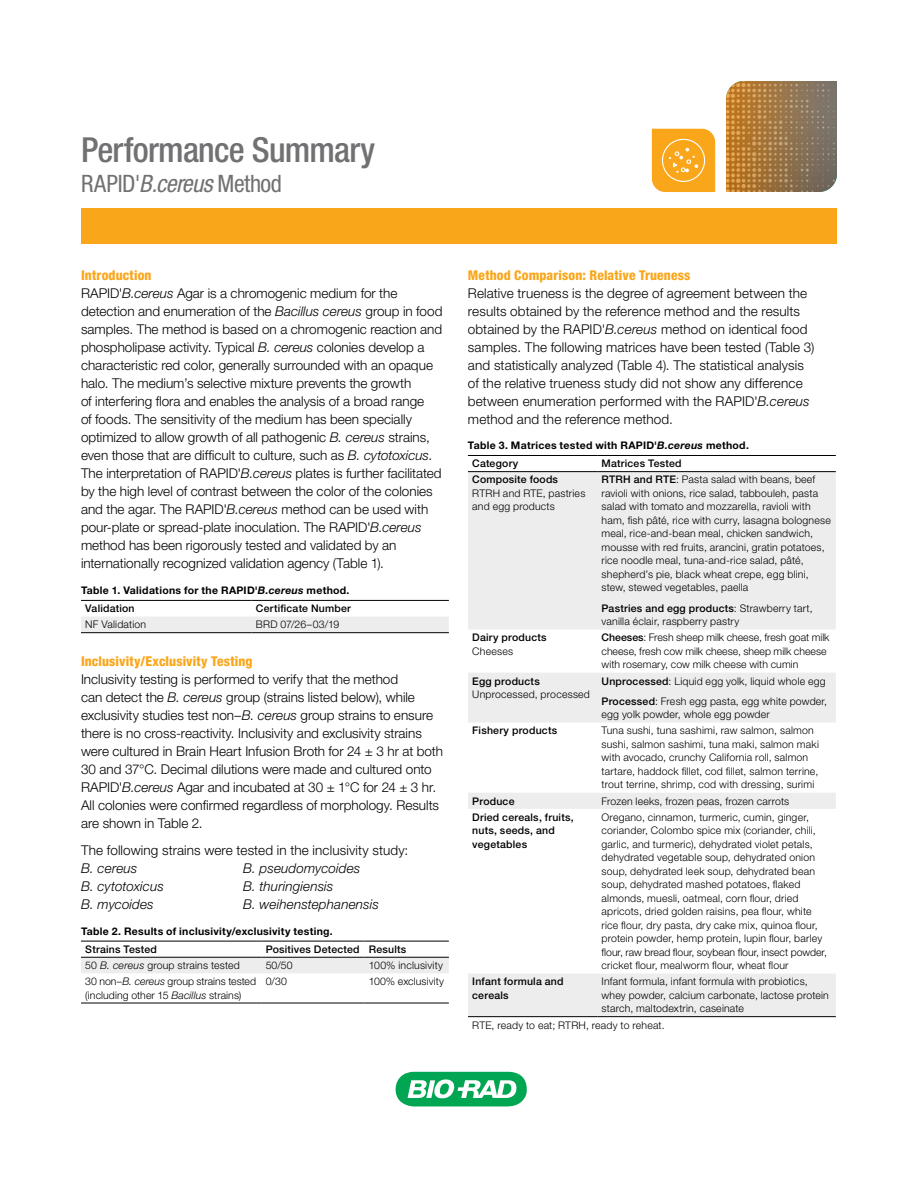
<style>
.page{position:relative;width:918px;height:1188px;background:#fff}
.page>*{position:absolute;margin:0;border:0;box-sizing:border-box;transform-origin:0 0}
.t1{font:500 condensed 34.5px "Helvetica Neue LT Std";letter-spacing:-.02em;color:#717073}
.t2{font:condensed 24px "Helvetica Neue LT Std";letter-spacing:-.015em;color:#717073}
.t3{font:300 13.5px/18px "Helvetica Neue LT Std";color:#000}
.t4{font:italic 300 13.5px "Helvetica Neue LT Std";letter-spacing:.01em;color:#000}
.t5{font:800 condensed 13.5px "Helvetica Neue LT Std";letter-spacing:.01em;color:#faa61a}
.t6{font:300 10.5px/13.5px "Helvetica Neue LT Std";letter-spacing:.02em;color:#000}
.t7{font:500 10.5px/13.5px "Helvetica Neue LT Std";letter-spacing:.02em;color:#000}
.t8{font:300 10.5px/13.5px "Helvetica Neue LT Std";color:#000}
.t9{font:700 10.5px/18.3px "Helvetica Neue LT Std";letter-spacing:.025em;color:#000}
.s1{font-style:italic}
.s2{font-weight:800;font-stretch:condensed;color:#faa61a}
.s3{font-weight:500}
</style>
<div class="page">
<svg style="left:395px;top:1072px;width:132px;height:35px"></svg>
<div style="left:81px;top:208px;width:756px;height:36px;background:#faa61a"></div>
<img style="left:726px;top:81px;width:111px;height:111px">
<svg style="left:652px;top:129px;width:63px;height:63px;background:#faab29"></svg>
<div style="left:662px;top:139px;width:43px;height:43px;border:1px solid #fff;border-radius:50%"></div>
<div style="left:81px;top:617px;width:368px;height:15px;background:#ededee"></div>
<hr style="left:81px;top:600px;width:171px;height:1px;background:#000">
<hr style="left:252px;top:600px;width:197px;height:1px;background:#000">
<hr style="left:81px;top:632px;width:171px;height:1px;background:#000">
<hr style="left:252px;top:632px;width:197px;height:1px;background:#000">
<div style="left:81px;top:958px;width:368px;height:15px;background:#ededee"></div>
<hr style="left:81px;top:941px;width:180px;height:1px;background:#000">
<hr style="left:261px;top:941px;width:104px;height:1px;background:#000">
<hr style="left:364px;top:941px;width:85px;height:1px;background:#000">
<hr style="left:81px;top:1003px;width:180px;height:1px;background:#000">
<hr style="left:261px;top:1003px;width:104px;height:1px;background:#000">
<hr style="left:364px;top:1003px;width:85px;height:1px;background:#000">
<hr style="left:81px;top:957px;width:180px;height:1px;background:#000">
<hr style="left:261px;top:957px;width:104px;height:1px;background:#000">
<hr style="left:364px;top:957px;width:85px;height:1px;background:#000">
<svg style="left:468px;top:472px;width:368px;height:544px"></svg>
<hr style="left:468px;top:455px;width:129px;height:1px;background:#000">
<hr style="left:597px;top:455px;width:239px;height:1px;background:#000">
<hr style="left:468px;top:1016px;width:129px;height:1px;background:#000">
<hr style="left:597px;top:1016px;width:239px;height:1px;background:#000">
<hr style="left:468px;top:471px;width:129px;height:1px;background:#000">
<hr style="left:597px;top:471px;width:239px;height:1px;background:#000">
<h1 class="t1" style="left:81px;top:129px;width:296px">Performance Summary</h1>
<h2 class="t2" style="left:81px;top:170px;width:202px">RAPID'<span class="s1">B.cereus</span> Method</h2>
<p class="t3" style="left:81px;top:266px;width:363px"><span class="s2">Introduction<br></span>RAPID'<span class="s1">B.cereus</span> Agar is a chromogenic medium for the detection and enumeration of the <span class="s1">Bacillus cereus</span> group in food samples. The method is based on a chromogenic reaction and phospholipase activity. Typical <span class="s1">B. cereus</span> colonies develop a characteristic red color, generally surrounded with an opaque halo. The medium’s selective mixture prevents the growth<br>of interfering flora and enables the analysis of a broad range<br>of foods. The sensitivity of the medium has been specially optimized to allow growth of all pathogenic <span class="s1">B. cereus</span> strains, even those that are difficult to culture, such as <span class="s1">B. cytotoxicus</span>.<br>The interpretation of RAPID'<span class="s1">B.cereus</span> plates is further facilitated by the high level of contrast between the color of the colonies and the agar. The RAPID'<span class="s1">B.cereus</span> method can be used with pour-plate or spread-plate inoculation. The RAPID'<span class="s1">B.cereus </span>method has been rigorously tested and validated by an internationally recognized validation agency (Table 1).</p>
<p class="t5" style="left:468px;top:266px;width:224px">Method Comparison: Relative Trueness</p>
<p class="t3" style="left:468px;top:283px;width:348px">Relative trueness is the degree of agreement between the results obtained by the reference method and the results obtained by the RAPID'<span class="s1">B.cereus</span> method on identical food samples. The following matrices have been tested (Table 3) and statistically analyzed (Table 4). The statistical analysis of the relative trueness study did not show any difference between enumeration performed with the RAPID'<span class="s1">B.cereus </span>method and the reference method.</p>
<p class="t9" style="left:472px;top:436px;width:278px;text-indent:-4px">Table 3. Matrices tested with RAPID'<span class="s1">B.cereus</span> method.<br><span class="s3">Category</span></p>
<p class="t7" style="left:602px;top:457px;width:82px">Matrices Tested</p>
<p class="t7" style="left:472px;top:473px;width:87px">Composite foods</p>
<p class="t6" style="left:472px;top:486px;width:115px">RTRH and RTE, pastries and egg products</p>
<p class="t6" style="left:602px;top:473px;width:231px"><span class="s3">RTRH and RTE</span>: Pasta salad with beans, beef ravioli with onions, rice salad, tabbouleh, pasta salad with tomato and mozzarella, ravioli with ham, fish pâté, rice with curry, lasagna bolognese meal, rice-and-bean meal, chicken sandwich, mousse with red fruits, arancini, gratin potatoes, rice noodle meal, tuna-and-rice salad, pâté, shepherd’s pie, black wheat crepe, egg blini, stew, stewed vegetables, paella</p>
<p class="t6" style="left:602px;top:601px;width:213px"><span class="s3">Pastries and egg products</span>: Strawberry tart, vanilla éclair, raspberry pastry</p>
<p class="t9" style="left:85px;top:581px;width:266px;text-indent:-4px">Table 1. Validations for the RAPID'<span class="s1">B.cereus</span> method.<br><span class="s3">Validation</span></p>
<p class="t7" style="left:256px;top:602px;width:96px">Certificate Number</p>
<p class="t6" style="left:85px;top:618px;width:62px">NF Validation</p>
<p class="t6" style="left:256px;top:618px;width:85px">BRD 07/26–03/19</p>
<p class="t5" style="left:81px;top:653px;width:173px">Inclusivity/Exclusivity Testing</p>
<p class="t3" style="left:81px;top:670px;width:364px">Inclusivity testing is performed to verify that the method<br>can detect the <span class="s1">B. cereus</span> group (strains listed below), while exclusivity studies test non–<span class="s1">B. cereus</span> group strains to ensure there is no cross-reactivity. Inclusivity and exclusivity strains were cultured in Brain Heart Infusion Broth for 24 ± 3 hr at both 30 and 37°C. Decimal dilutions were made and cultured onto RAPID'<span class="s1">B.cereus</span> Agar and incubated at 30 ± 1°C for 24 ± 3 hr.<br>All colonies were confirmed regardless of morphology. Results are shown in Table 2.</p>
<p class="t3" style="left:81px;top:841px;width:329px">The following strains were tested in the inclusivity study:</p>
<p class="t4" style="left:81px;top:860px;width:58px">B. cereus</p>
<p class="t4" style="left:243px;top:860px;width:119px">B. pseudomycoides</p>
<p class="t4" style="left:81px;top:878px;width:84px">B. cytotoxicus</p>
<p class="t4" style="left:243px;top:878px;width:92px">B. thuringiensis</p>
<p class="t4" style="left:81px;top:896px;width:74px">B. mycoides</p>
<p class="t4" style="left:243px;top:896px;width:138px">B. weihenstephanensis</p>
<p class="t9" style="left:81px;top:921px;width:253px">Table 2. Results of inclusivity/exclusivity testing.</p>
<p class="t7" style="left:85px;top:942px;width:73px">Strains Tested</p>
<p class="t7" style="left:266px;top:942px;width:142px">Positives Detected Results</p>
<p class="t6" style="left:85px;top:958px;width:156px">50 <span class="s1">B. cereus</span> group strains tested</p>
<p class="t6" style="left:266px;top:958px;width:29px">50/50</p>
<p class="t6" style="left:369px;top:958px;width:76px">100% inclusivity</p>
<p class="t8" style="left:85px;top:974px;width:172px">30 non–<span class="s1">B. cereus</span> group strains tested (including other 15 <span class="s1">Bacillus</span> strains)</p>
<p class="t6" style="left:266px;top:974px;width:23px">0/30</p>
<p class="t6" style="left:369px;top:974px;width:77px">100% exclusivity</p>
<p class="t8" style="left:602px;top:631px;width:229px"><span class="s3">Cheeses</span>: Fresh sheep milk cheese, fresh goat milk cheese, fresh cow milk cheese, sheep milk cheese with rosemary, cow milk cheese with cumin</p>
<p class="t7" style="left:472px;top:631px;width:76px">Dairy products</p>
<p class="t6" style="left:472px;top:644px;width:42px">Cheeses</p>
<p class="t7" style="left:472px;top:674px;width:69px">Egg products</p>
<p class="t6" style="left:472px;top:687px;width:119px">Unprocessed, processed</p>
<p class="t6" style="left:602px;top:670px;width:227px;line-height:20.2px"><span class="s3">Unprocessed</span>: Liquid egg yolk, liquid whole egg<br><span class="s3">Processed</span>: Fresh egg pasta, egg white powder,</p>
<p class="t6" style="left:602px;top:708px;width:170px">egg yolk powder, whole egg powder</p>
<p class="t7" style="left:472px;top:724px;width:86px">Fishery products</p>
<p class="t6" style="left:602px;top:724px;width:219px">Tuna sushi, tuna sashimi, raw salmon, salmon sushi, salmon sashimi, tuna maki, salmon maki with avocado, crunchy California roll, salmon tartare, haddock fillet, cod fillet, salmon terrine, trout terrine, shrimp, cod with dressing, surimi</p>
<p class="t7" style="left:472px;top:794px;width:44px">Produce</p>
<p class="t6" style="left:602px;top:794px;width:189px">Frozen leeks, frozen peas, frozen carrots</p>
<p class="t7" style="left:472px;top:810px;width:103px">Dried cereals, fruits, nuts, seeds, and vegetables</p>
<p class="t6" style="left:602px;top:810px;width:227px">Oregano, cinnamon, turmeric, cumin, ginger, coriander, Colombo spice mix (coriander, chili, garlic, and turmeric), dehydrated violet petals, dehydrated vegetable soup, dehydrated onion soup, dehydrated leek soup, dehydrated bean soup, dehydrated mashed potatoes, flaked almonds, muesli, oatmeal, corn flour, dried apricots, dried golden raisins, pea flour, white rice flour, dry pasta, dry cake mix, quinoa flour, protein powder, hemp protein, lupin flour, barley flour, raw bread flour, soybean flour, insect powder, cricket flour, mealworm flour, wheat flour</p>
<p class="t7" style="left:472px;top:975px;width:93px">Infant formula and cereals</p>
<p class="t6" style="left:602px;top:975px;width:229px">Infant formula, infant formula with probiotics, whey powder, calcium carbonate, lactose protein starch, maltodextrin, caseinate</p>
<p class="t6" style="left:472px;top:1018px;width:194px">RTE, ready to eat; RTRH, ready to reheat.</p>
</div>
